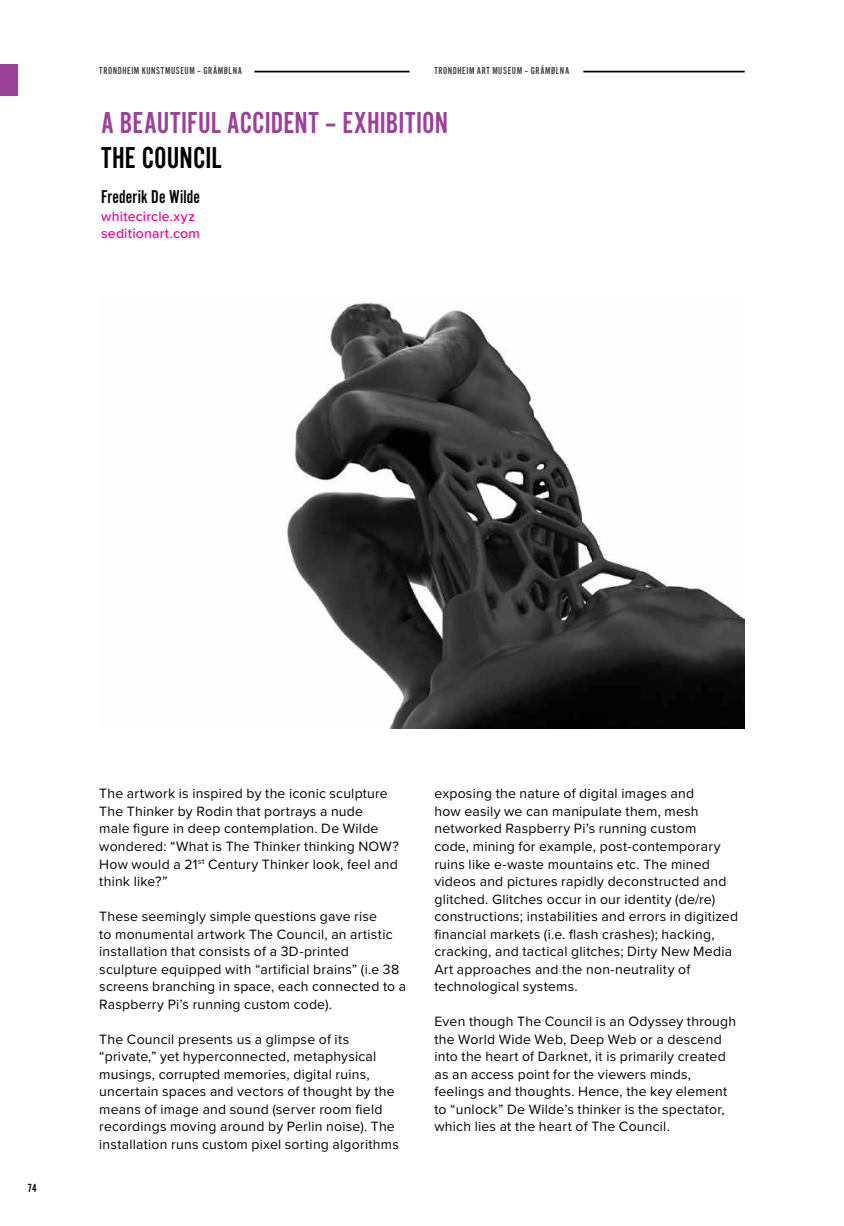
<style>
.page{position:relative;width:844px;height:1226px;background:#fff}
.page>*{position:absolute;margin:0;border:0;box-sizing:border-box;transform-origin:0 0}
.t1{font:31.5px "Alternate Got No 2 D";letter-spacing:.005em;color:#9c4198}
.t2{font:31.5px "Alternate Got No 2 D";letter-spacing:.005em;color:#000}
.t3{font:19.25px "Alternate Got No 2 D";letter-spacing:.01em;color:#000}
.t4{font:14px/17.5px "Proxima Nova";letter-spacing:.015em;color:#000}
.t5{font:500 14px/17.5px "Proxima Nova";letter-spacing:.015em;color:#ec008c}
.t6{font:12.25px "Alternate Got No 2 D";color:#000}
.t7{font:10.5px "Alternate Got No 2 D";letter-spacing:.055em;color:#414042}
</style>
<div class="page">
<div style="left:0;top:64px;width:18px;height:32px;background:#9c4198"></div>
<hr style="left:254px;top:71px;width:155px;height:1px;background:#000">
<hr style="left:583px;top:71px;width:161px;height:1px;background:#000">
<img style="left:286px;top:302px;width:458px;height:426px">
<p class="t7" style="left:99px;top:65px;width:144px">TRONDHEIM KUNSTMUSEUM – GRÅMØLNA</p>
<p class="t7" style="left:434px;top:65px;width:136px">TRONDHEIM ART MUSEUM – GRÅMØLNA</p>
<h1 class="t1" style="left:101px;top:106px;width:348px">A BEAUTIFUL ACCIDENT – EXHIBITION</h1>
<h1 class="t2" style="left:101px;top:141px;width:122px">THE COUNCIL</h1>
<h2 class="t3" style="left:101px;top:186px;width:100px">Frederik De Wilde</h2>
<p class="t5" style="left:101px;top:207px;width:100px">whitecircle.xyz seditionart.com</p>
<p class="t6" style="left:28px;top:1180px;width:11px">74</p>
<p class="t4" style="left:99px;top:784px;width:301px">The artwork is inspired by the iconic sculpture The Thinker by Rodin that portrays a nude<br>male figure in deep contemplation. De Wilde wondered: “What is The Thinker thinking NOW?<br>How would a 21<sup>st</sup> Century Thinker look, feel and think like?”</p>
<p class="t4" style="left:99px;top:906px;width:308px">These seemingly simple questions gave rise<br>to monumental artwork The Council, an artistic installation that consists of a 3D-printed sculpture equipped with “artificial brains” (i.e 38 screens branching in space, each connected to a Raspberry Pi’s running custom code).</p>
<p class="t4" style="left:99px;top:1029px;width:301px">The Council presents us a glimpse of its “private,” yet hyperconnected, metaphysical musings, corrupted memories, digital ruins, uncertain spaces and vectors of thought by the means of image and sound (server room field recordings moving around by Perlin noise). The installation runs custom pixel sorting algorithms</p>
<p class="t4" style="left:434px;top:784px;width:305px">exposing the nature of digital images and<br>how easily we can manipulate them, mesh networked Raspberry Pi’s running custom<br>code, mining for example, post-contemporary ruins like e-waste mountains etc. The mined videos and pictures rapidly deconstructed and glitched. Glitches occur in our identity (de/re) constructions; instabilities and errors in digitized financial markets (i.e. flash crashes); hacking, cracking, and tactical glitches; Dirty New Media Art approaches and the non-neutrality of technological systems.</p>
<p class="t4" style="left:434px;top:1011px;width:303px">Even though The Council is an Odyssey through the World Wide Web, Deep Web or a descend into the heart of Darknet, it is primarily created as an access point for the viewers minds, feelings and thoughts. Hence, the key element to “unlock” De Wilde’s thinker is the spectator, which lies at the heart of The Council.</p>
</div>
